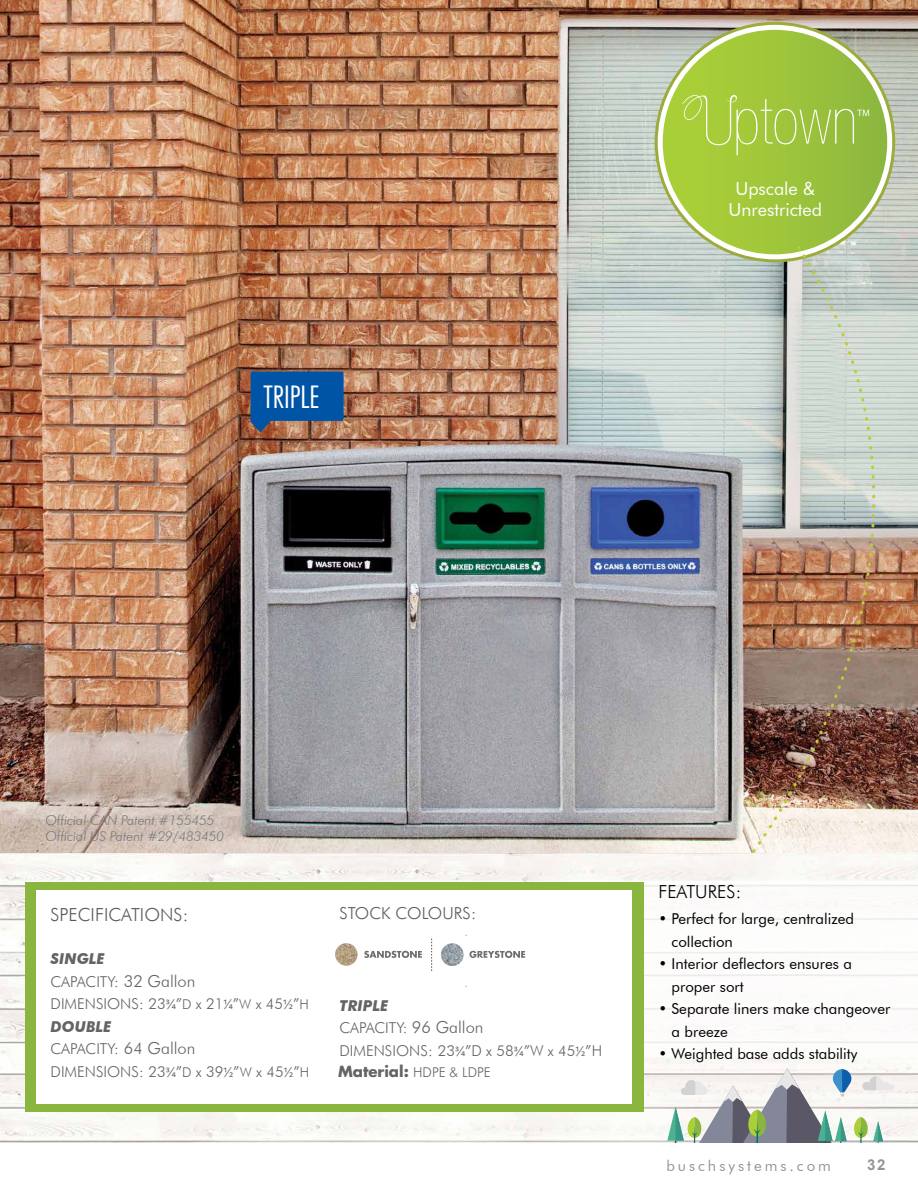
<style>
.page{position:relative;width:918px;height:1188px;background:#fff}
.page>*{position:absolute;margin:0;border:0;box-sizing:border-box;transform-origin:0 0}
.t1{font:300 condensed 30px "Futura LT";color:#fff}
.t2{font:18px/21.6px "Futura BT";color:#fff;text-align:center}
.t3{font:300 18px "Futura BT";color:#585a5c}
.t4{font:300 18px "Futura BT";color:#000}
.t5{font:300 16.5px "Futura BT";color:#585a5c}
.t6{font:300 15px/22.5px "Futura BT";color:#636466}
.t7{font:15px/22.5px "Futura BT";color:#000}
.t8{font:700 15px "Futura LT";color:#636466}
.t9{font:15px "Futura BT";letter-spacing:.2em;color:#939598}
.t10{font:700 15px "Arial";color:#939598}
.t11{font:italic 300 13.5px/16.5px "Futura BT";color:#77787b}
.s1{font-weight:700;font-style:italic}
.s2{font-size:16.5px}
.s3{font-family:"Calibri"}
.s4{font-size:13.5px}
.s5{font-family:"Futura BT";font-weight:300;font-size:13.5px}
</style>
<div class="page">
<img style="left:0;top:0;width:918px;height:853px">
<svg style="left:656px;top:23px;width:238px;height:238px"></svg>
<div style="left:663px;top:30px;width:224px;height:224px;background:linear-gradient(to right,#add237,#8fb83f);border-radius:112px"></div>
<img style="left:739px;top:243px;width:156px;height:610px">
<img style="left:0;top:853px;width:918px;height:290px">
<div style="left:25px;top:882px;width:618px;height:230px;background:#8ab63f"></div>
<div style="left:36px;top:890px;width:596px;height:213px;background:#fff"></div>
<div style="left:644px;top:882px;width:274px;height:175px;background:#fff"></div>
<svg style="left:470px;top:951px;width:55px;height:7px"></svg>
<svg style="left:431px;top:939px;width:1px;height:32px"></svg>
<img style="left:441px;top:943px;width:23px;height:23px;border-radius:11px">
<img style="left:335px;top:943px;width:23px;height:23px;border-radius:11px">
<svg style="left:364px;top:951px;width:58px;height:7px"></svg>
<svg style="left:682px;top:94px;width:187px;height:61px;background:#a5c949"></svg>
<svg style="left:667px;top:1068px;width:227px;height:75px"></svg>
<svg style="left:251px;top:372px;width:93px;height:60px;background:#1e5a99"></svg>
<h1 class="t1" style="left:263px;top:379px;width:58px">TRIPLE</h1>
<p class="t2" style="left:729px;top:177px;width:95px">Upscale &amp;<br>Unrestricted</p>
<p class="t11" style="left:45px;top:811px;width:180px">Official CAN Patent #155455<br>Official US Patent #29/483450</p>
<p class="t3" style="left:51px;top:903px;width:139px">SPECIFICATIONS:</p>
<p class="t5" style="left:339px;top:904px;width:138px">STOCK COLOURS:</p>
<p class="t6" style="left:51px;top:947px;width:260px"><span class="s1">SINGLE<br></span>CAPACITY: <span class="s2">32 Gallon<br></span>DIMENSIONS: 23<span class="s3">3/4</span>”<span class="s4">D</span> x 21<span class="s3">1/4</span>”<span class="s4">W</span> x 45<span class="s3">1/2</span>”<span class="s4">H<br></span><span class="s1">DOUBLE<br></span>CAPACITY: <span class="s2">64 Gallon<br></span>DIMENSIONS: 23<span class="s3">3/4</span>”<span class="s4">D</span> x 39<span class="s3">1/2</span>”<span class="s4">W</span> x 45<span class="s3">1/2</span>”<span class="s4">H</span></p>
<p class="t6" style="left:339px;top:994px;width:264px"><span class="s1">TRIPLE<br></span>CAPACITY: <span class="s2">96 Gallon<br></span>DIMENSIONS: 23<span class="s3">3/4</span>”D x 58<span class="s3">3/4</span>”W x 45<span class="s3">1/2</span>”H</p>
<p class="t8" style="left:338px;top:1062px;width:154px">Material: <span class="s5">HDPE &amp; LDPE</span></p>
<p class="t4" style="left:658px;top:881px;width:85px">FEATURES:</p>
<p class="t7" style="left:672px;top:907px;width:184px;text-indent:-13px">• Perfect for large, centralized collection</p>
<p class="t7" style="left:672px;top:952px;width:182px;text-indent:-13px">• Interior deflectors ensures a proper sort</p>
<p class="t7" style="left:672px;top:997px;width:220px;text-indent:-13px">• Separate liners make changeover a breeze</p>
<p class="t7" style="left:658px;top:1042px;width:201px">• Weighted base adds stability</p>
<p class="t9" style="left:666px;top:1156px;width:166px">buschsystems.com</p>
<p class="t10" style="left:867px;top:1155px;width:20px">32</p>
</div>
